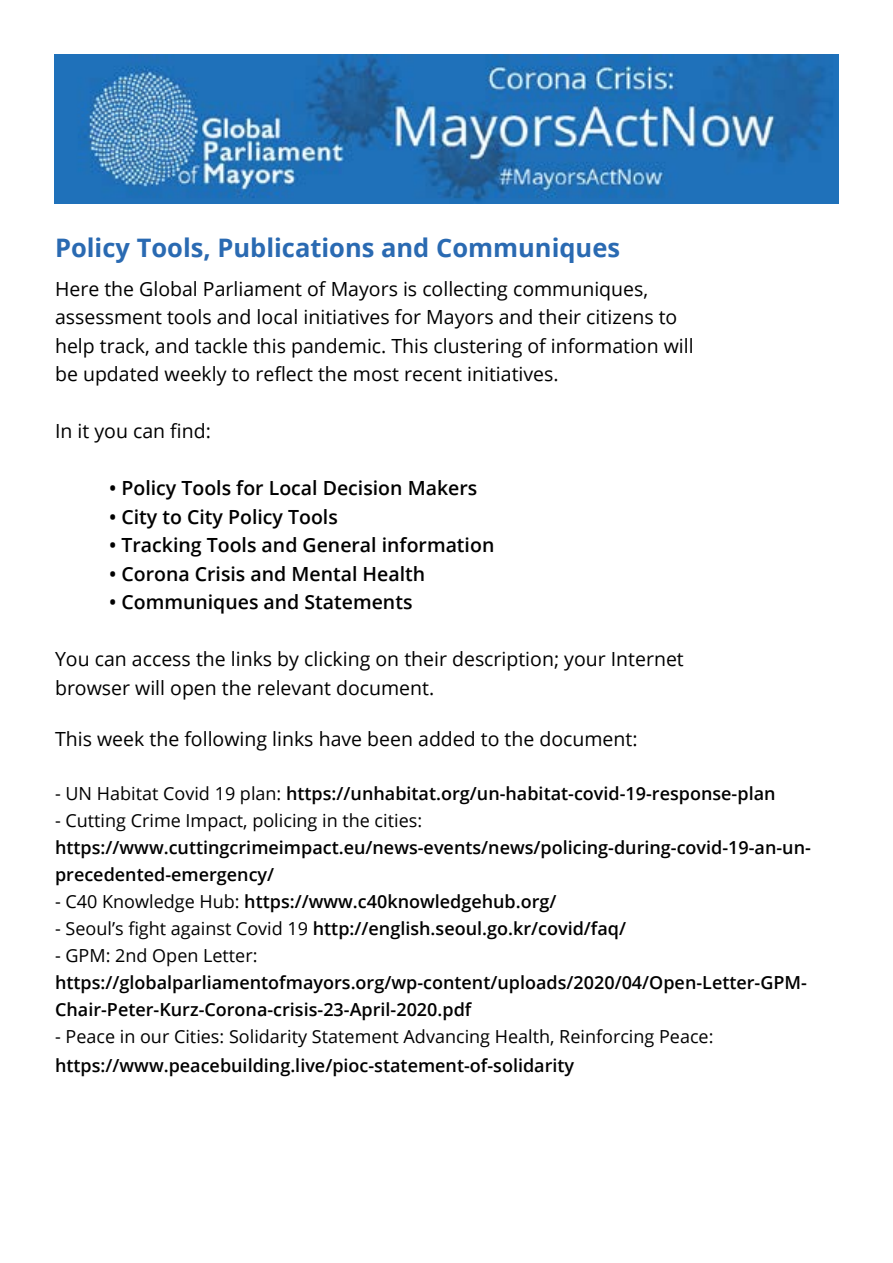
<style>
.page{position:relative;width:893px;height:1263px;background:#fff}
.page>*{position:absolute;margin:0;border:0;box-sizing:border-box;transform-origin:0 0}
.t1{font:700 25.5px "Open Sans";color:#2a6ab2}
.t2{font:19.5px/28.5px "Open Sans";color:#000}
.t3{font:600 19.5px "Open Sans";color:#000}
.t4{font:600 18px/27px "Open Sans";color:#000}
.t5{font:18px "Open Sans";color:#000}
.s1{font-weight:400}
</style>
<div class="page">
<img style="left:54px;top:54px;width:785px;height:149px">
<h1 class="t1" style="left:55px;top:229px;width:567px">Policy Tools, Publications and Communiques</h1>
<p class="t2" style="left:55px;top:274px;width:640px">Here the Global Parliament of Mayors is collecting communiques, assessment tools and local initiatives for Mayors and their citizens to help track, and tackle this pandemic. This clustering of information will be updated weekly to reflect the most recent initiatives.</p>
<p class="t2" style="left:55px;top:416px;width:157px">In it you can find:</p>
<p class="t3" style="left:109px;top:475px;width:370px">• Policy Tools for Local Decision Makers</p>
<p class="t3" style="left:109px;top:503px;width:230px">• City to City Policy Tools</p>
<p class="t3" style="left:109px;top:532px;width:387px">• Tracking Tools and General information</p>
<p class="t3" style="left:109px;top:560px;width:318px">• Corona Crisis and Mental Health</p>
<p class="t3" style="left:109px;top:589px;width:305px">• Communiques and Statements</p>
<p class="t2" style="left:55px;top:644px;width:630px">You can access the links by clicking on their description; your Internet browser will open the relevant document.</p>
<p class="t2" style="left:55px;top:724px;width:584px">This week the following links have been added to the document:</p>
<p class="t4" style="left:55px;top:780px;width:722px"><span class="s1">- UN Habitat Covid 19 plan:</span> https://unhabitat.org/un-habitat-covid-19-response-plan</p>
<p class="t5" style="left:55px;top:808px;width:369px">- Cutting Crime Impact, policing in the cities:</p>
<p class="t4" style="left:55px;top:834px;width:757px">https://www.cuttingcrimeimpact.eu/news-events/news/policing-during-covid-19-an-un&shy;precedented-emergency/</p>
<p class="t4" style="left:55px;top:888px;width:503px"><span class="s1">- C40 Knowledge Hub:</span> https://www.c40knowledgehub.org/</p>
<p class="t4" style="left:55px;top:915px;width:573px"><span class="s1">- Seoul’s fight against Covid 19</span> http://english.seoul.go.kr/covid/faq/</p>
<p class="t5" style="left:55px;top:943px;width:204px">- GPM: 2nd Open Letter:</p>
<p class="t4" style="left:55px;top:969px;width:753px">https://globalparliamentofmayors.org/wp-content/uploads/2020/04/Open-Letter-GPM-<br>Chair-Peter-Kurz-Corona-crisis-23-April-2020.pdf</p>
<p class="t5" style="left:55px;top:1024px;width:660px">- Peace in our Cities: Solidarity Statement Advancing Health, Reinforcing Peace:</p>
<p class="t4" style="left:55px;top:1051px;width:521px">https://www.peacebuilding.live/pioc-statement-of-solidarity</p>
</div>
